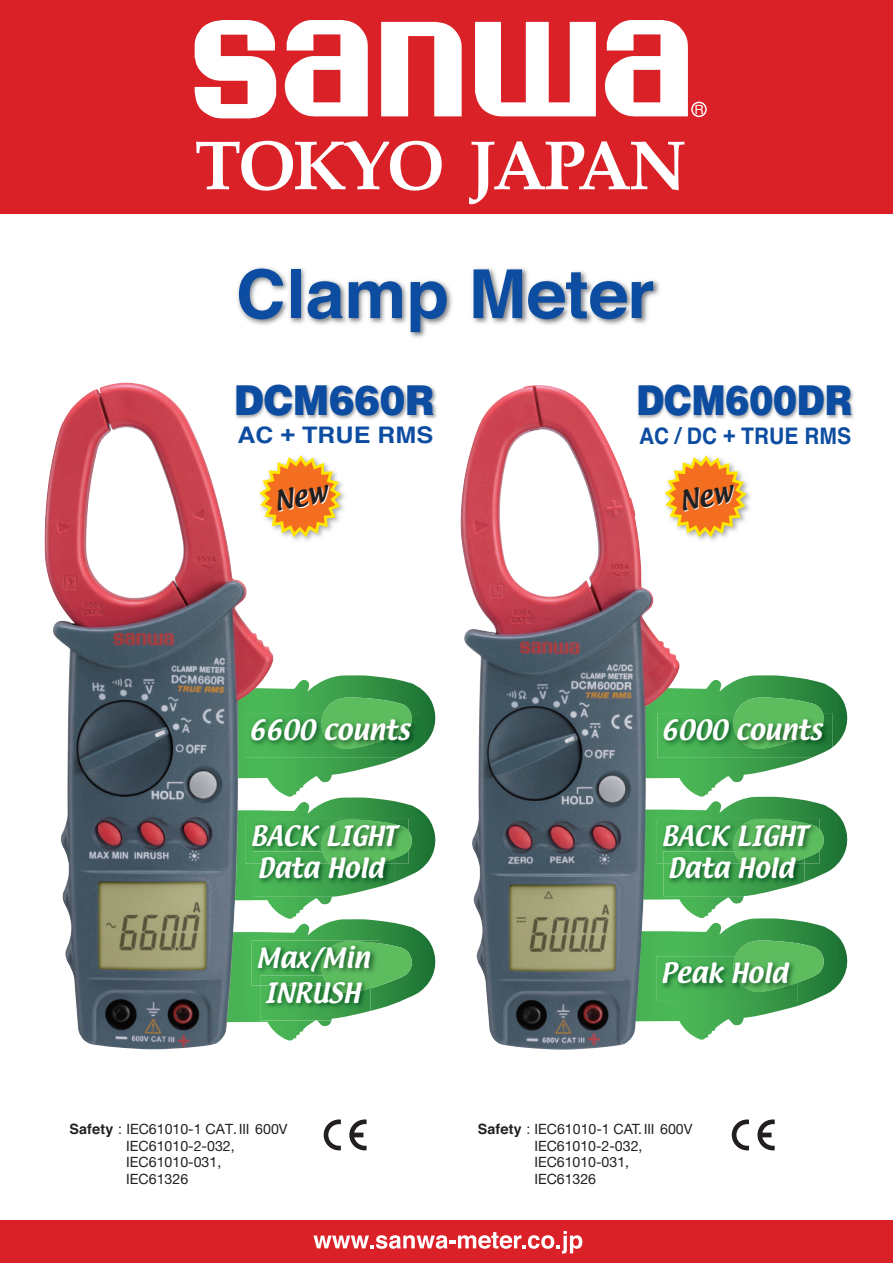
<style>
.page{position:relative;width:893px;height:1263px;background:#fff}
.page>*{position:absolute;margin:0;border:0;box-sizing:border-box;transform-origin:0 0}
.t1{font:700 67.5px "Helvetica";color:#0d4da1}
.t2{font:900 41.25px "Helvetica";color:#0d4da1;scale:.87 1}
.t3{font:900 41.25px "Helvetica";color:#0d4da1;scale:.92 1}
.t4{font:24.6px/32.4px "Textile";color:#fff}
.t5{font:700 22.8px "Helvetica";color:#0d4da1;scale:.92 1}
.t6{font:700 22.8px "Helvetica";color:#0d4da1;scale:1.1 1}
.t7{font:14.1px/16.8px "Helvetica Neue LT Std";color:#231f20}
.s1{font-family:"Helvetica";font-weight:700}
.s2{font-family:"Gothic BBB Medium 83 pv RKSJ H"}
</style>
<div class="page">
<div style="left:0;top:0;width:893px;height:214px;background:#da2128"></div>
<svg style="left:194px;top:20px;width:83px;height:99px"></svg>
<svg style="left:285px;top:20px;width:83px;height:97px"></svg>
<svg style="left:381px;top:21px;width:81px;height:95px"></svg>
<svg style="left:475px;top:22px;width:121px;height:94px"></svg>
<svg style="left:605px;top:20px;width:102px;height:98px"></svg>
<svg style="left:196px;top:141px;width:246px;height:50px"></svg>
<svg style="left:469px;top:141px;width:215px;height:63px"></svg>
<div style="left:0;top:1220px;width:893px;height:43px;background:#da2128"></div>
<svg style="left:313px;top:1231px;width:269px;height:22px"></svg>
<img style="left:677px;top:384px;width:177px;height:35px">
<img style="left:237px;top:267px;width:423px;height:71px">
<img style="left:277px;top:384px;width:160px;height:35px">
<svg style="left:324px;top:1119px;width:17px;height:31px"></svg>
<svg style="left:349px;top:1119px;width:18px;height:31px"></svg>
<svg style="left:732px;top:1119px;width:17px;height:31px"></svg>
<svg style="left:757px;top:1119px;width:18px;height:31px"></svg>
<svg style="left:682px;top:675px;width:166px;height:365px"></svg>
<img style="left:682px;top:713px;width:150px;height:45px">
<img style="left:733px;top:713px;width:93px;height:36px">
<img style="left:461px;top:385px;width:221px;height:665px">
<svg style="left:277px;top:675px;width:159px;height:365px"></svg>
<img style="left:277px;top:713px;width:143px;height:45px">
<img style="left:321px;top:713px;width:93px;height:36px">
<img style="left:277px;top:819px;width:131px;height:45px">
<img style="left:321px;top:820px;width:87px;height:38px">
<img style="left:277px;top:851px;width:117px;height:45px">
<img style="left:329px;top:864px;width:51px;height:7px">
<img style="left:322px;top:851px;width:72px;height:13px">
<img style="left:277px;top:941px;width:44px;height:35px">
<img style="left:321px;top:941px;width:58px;height:44px">
<img style="left:277px;top:985px;width:94px;height:35px">
<img style="left:329px;top:985px;width:42px;height:8px">
<img style="left:277px;top:976px;width:46px;height:9px">
<img style="left:323px;top:976px;width:48px;height:9px">
<img style="left:52px;top:382px;width:225px;height:667px">
<svg style="left:257px;top:453px;width:87px;height:87px"></svg>
<svg style="left:662px;top:453px;width:87px;height:87px"></svg>
<h1 class="t1" style="left:236px;top:270px;width:420px">Clamp Meter</h1>
<h2 class="t3" style="left:234px;top:386px;width:220px">DCM660R</h2>
<h3 class="t6" style="left:237px;top:427px;width:179px">AC + TRUE RMS</h3>
<h2 class="t2" style="left:636px;top:386px;width:250px">DCM600DR</h2>
<h3 class="t5" style="left:639px;top:427px;width:232px">AC / DC + TRUE RMS</h3>
<h3 class="t4" style="left:249px;top:715px;width:162px">6600 counts</h3>
<h3 class="t4" style="left:661px;top:715px;width:162px">6000 counts</h3>
<h3 class="t4" style="left:250px;top:821px;width:147px">BACK LIGHT<br>Data Hold</h3>
<h3 class="t4" style="left:256px;top:941px;width:115px;line-height:35px;text-align:center">Max/Min<br>INRUSH</h3>
<h3 class="t4" style="left:661px;top:821px;width:147px">BACK LIGHT<br>Data Hold</h3>
<h3 class="t4" style="left:660px;top:958px;width:129px">Peak Hold</h3>
<p class="t7" style="left:126px;top:1120px;width:163px;text-indent:-57px"><span class="s1">Safety</span> <span class="s2">:</span> IEC61010-1 CAT.<span class="s2">Ⅲ</span> 600V<br>IEC61010-2-032,<br>IEC61010-031,<br>IEC61326</p>
<p class="t7" style="left:534px;top:1120px;width:160px;text-indent:-57px"><span class="s1">Safety</span> <span class="s2">:</span> IEC61010-1 CAT.<span class="s2">Ⅲ</span> 600V<br>IEC61010-2-032,<br>IEC61010-031,<br>IEC61326</p>
</div>
